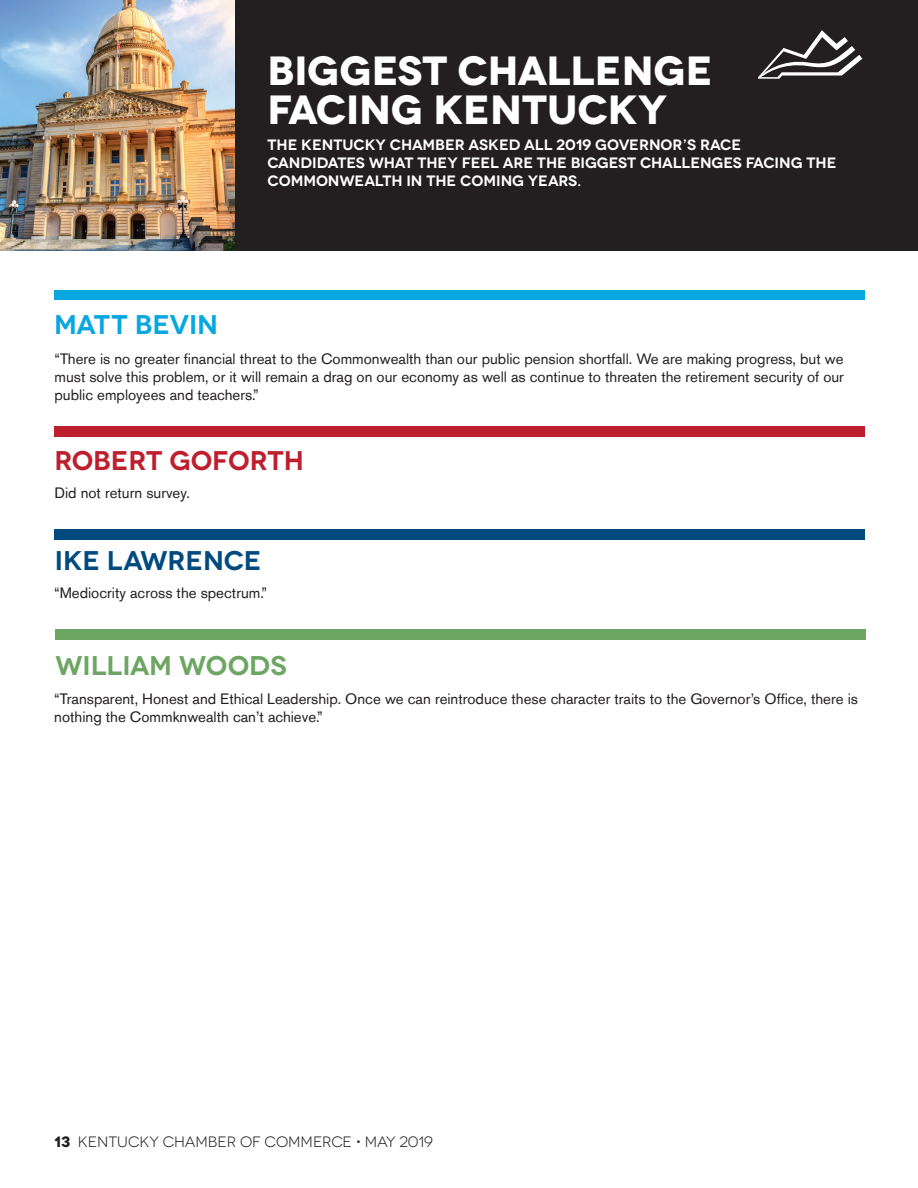
<style>
.page{position:relative;width:918px;height:1188px;background:#fff}
.page>*{position:absolute;margin:0;border:0;box-sizing:border-box;transform-origin:0 0}
.t1{font:700 40.8px/39px "Novecentowide";color:#fff}
.t2{font:600 27px "Novecentowide";letter-spacing:-.005em;color:#be1f2e}
.t3{font:600 27px "Novecentowide";letter-spacing:-.005em;color:#6da663}
.t4{font:600 27px "Novecentowide";color:#004a7f}
.t5{font:600 27px "Novecentowide";color:#08a7e0}
.t6{font:15px/18px "Akzidenz Grotesk Std";color:#231f20;text-align:justify}
.t7{font:600 15px/18px "Novecentowide";color:#fff}
.t8{font:15px "Novecentowide";color:#231f20}
.s1{font-weight:700}
</style>
<div class="page">
<div style="left:0;top:0;width:918px;height:250px;background:#231f20"></div>
<img style="left:1px;top:0;width:234px;height:250px">
<svg style="left:758px;top:30px;width:104px;height:49px"></svg>
<div style="left:54px;top:426px;width:811px;height:10px;background:#be1f2e"></div>
<div style="left:54px;top:290px;width:810px;height:10px;background:#08a7e0"></div>
<div style="left:54px;top:529px;width:811px;height:11px;background:#004a7f"></div>
<div style="left:55px;top:629px;width:810px;height:11px;background:#6da663"></div>
<h2 class="t5" style="left:54px;top:308px;width:166px">MATT BEVIN</h2>
<h1 class="t1" style="left:267px;top:52px;width:447px">BIGGEST CHALLENGE<br>FACING KENTUCKY</h1>
<p class="t7" style="left:267px;top:136px;width:570px">THE KENTUCKY CHAMBER ASKED ALL 2019 GOVERNOR’S RACE<br>CANDIDATES WHAT THEY FEEL ARE THE BIGGEST CHALLENGES FACING THE<br>COMMONWEALTH IN THE COMING YEARS.</p>
<p class="t6" style="left:54px;top:349px;width:791px">“There is no greater financial threat to the Commonwealth than our public pension shortfall. We are making progress, but we must solve this problem, or it will remain a drag on our economy as well as continue to threaten the retirement security of our public employees and teachers.”</p>
<h2 class="t2" style="left:54px;top:444px;width:251px">ROBERT GOFORTH</h2>
<p class="t6" style="left:54px;top:484px;width:137px">Did not return survey.</p>
<h2 class="t4" style="left:55px;top:544px;width:208px">IKE LAWRENCE</h2>
<p class="t6" style="left:54px;top:584px;width:214px">“Mediocrity across the spectrum.”</p>
<h2 class="t3" style="left:55px;top:649px;width:233px">WILLIAM WOODS</h2>
<p class="t6" style="left:54px;top:690px;width:805px">“Transparent, Honest and Ethical Leadership. Once we can reintroduce these character traits to the Governor’s Office, there is nothing the Commknwealth can’t achieve.”</p>
<p class="t8" style="left:54px;top:1133px;width:381px"><span class="s1">13</span> KENTUCKY CHAMBER OF COMMERCE • MAY 2019</p>
</div>
